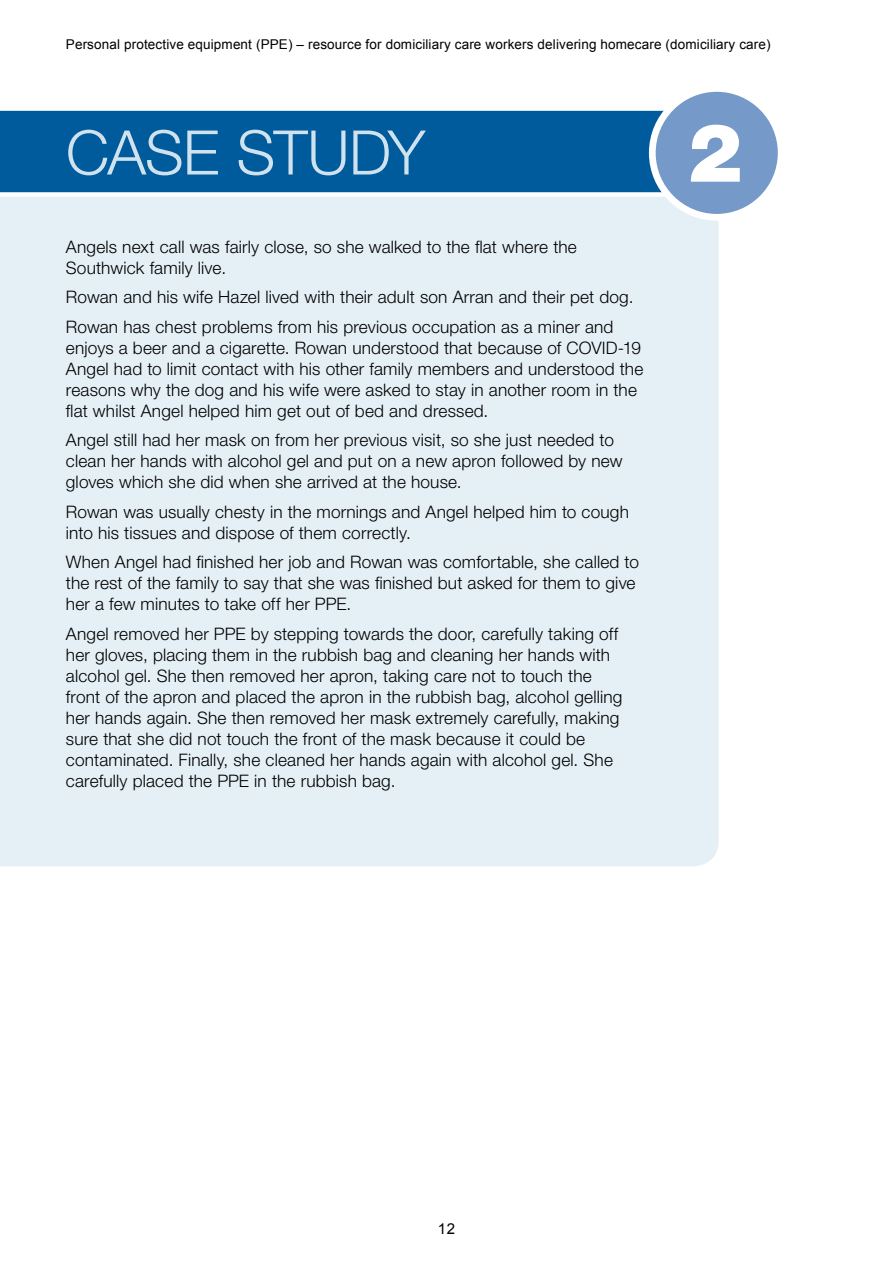
<style>
.page{position:relative;width:893px;height:1263px;background:#fff}
.page>*{position:absolute;margin:0;border:0;box-sizing:border-box;transform-origin:0 0}
.t1{font:900 81px "Helvetica Neue LT Std";color:#fff}
.t2{font:300 61.5px "Helvetica Neue LT Std";letter-spacing:-.02em;color:#d0e2ee}
.t3{font:300 17.25px/21px "Helvetica Neue LT Std";letter-spacing:.01em;color:#000}
.t4{font:15px "Arial";color:#000}
.t5{font:13.5px "Arial";letter-spacing:.01em;color:#000}
</style>
<div class="page">
<div style="left:0;top:197px;width:719px;height:669px;background:#e5f0f6"></div>
<div style="left:0;top:110px;width:664px;height:83px;background:#005b9d"></div>
<div style="left:652px;top:88px;width:129px;height:129px;background:#7599c8;border-radius:50%"></div>
<div style="left:649px;top:85px;width:135px;height:136px;border:7px solid #fff;border-radius:50%"></div>
<p class="t5" style="left:66px;top:36px;width:706px">Personal protective equipment (PPE) – resource for domiciliary care workers delivering homecare (domiciliary care)</p>
<h2 class="t2" style="left:66px;top:115px;width:361px">CASE STUDY</h2>
<h1 class="t1" style="left:688px;top:104px;width:56px">2</h1>
<p class="t3" style="left:66px;top:236px;width:512px">Angels next call was fairly close, so she walked to the flat where the<br>Southwick family live.</p>
<p class="t3" style="left:66px;top:282px;width:569px;line-height:29.5px">Rowan and his wife Hazel lived with their adult son Arran and their pet dog.<br>Rowan has chest problems from his previous occupation as a miner and</p>
<p class="t3" style="left:66px;top:337px;width:579px">enjoys a beer and a cigarette. Rowan understood that because of COVID-19<br>Angel had to limit contact with his other family members and understood the reasons why the dog and his wife were asked to stay in another room in the flat whilst Angel helped him get out of bed and dressed.</p>
<p class="t3" style="left:66px;top:429px;width:558px">Angel still had her mask on from her previous visit, so she just needed to clean her hands with alcohol gel and put on a new apron followed by new gloves which she did when she arrived at the house.</p>
<p class="t3" style="left:66px;top:501px;width:565px">Rowan was usually chesty in the mornings and Angel helped him to cough into his tissues and dispose of them correctly.</p>
<p class="t3" style="left:66px;top:551px;width:575px">When Angel had finished her job and Rowan was comfortable, she called to the rest of the family to say that she was finished but asked for them to give her a few minutes to take off her PPE.</p>
<p class="t3" style="left:66px;top:623px;width:558px">Angel removed her PPE by stepping towards the door, carefully taking off her gloves, placing them in the rubbish bag and cleaning her hands with alcohol gel. She then removed her apron, taking care not to touch the front of the apron and placed the apron in the rubbish bag, alcohol gelling her hands again. She then removed her mask extremely carefully, making sure that she did not touch the front of the mask because it could be contaminated. Finally, she cleaned her hands again with alcohol gel. She carefully placed the PPE in the rubbish bag.</p>
<p class="t4" style="left:438px;top:1219px;width:19px">12</p>
</div>
